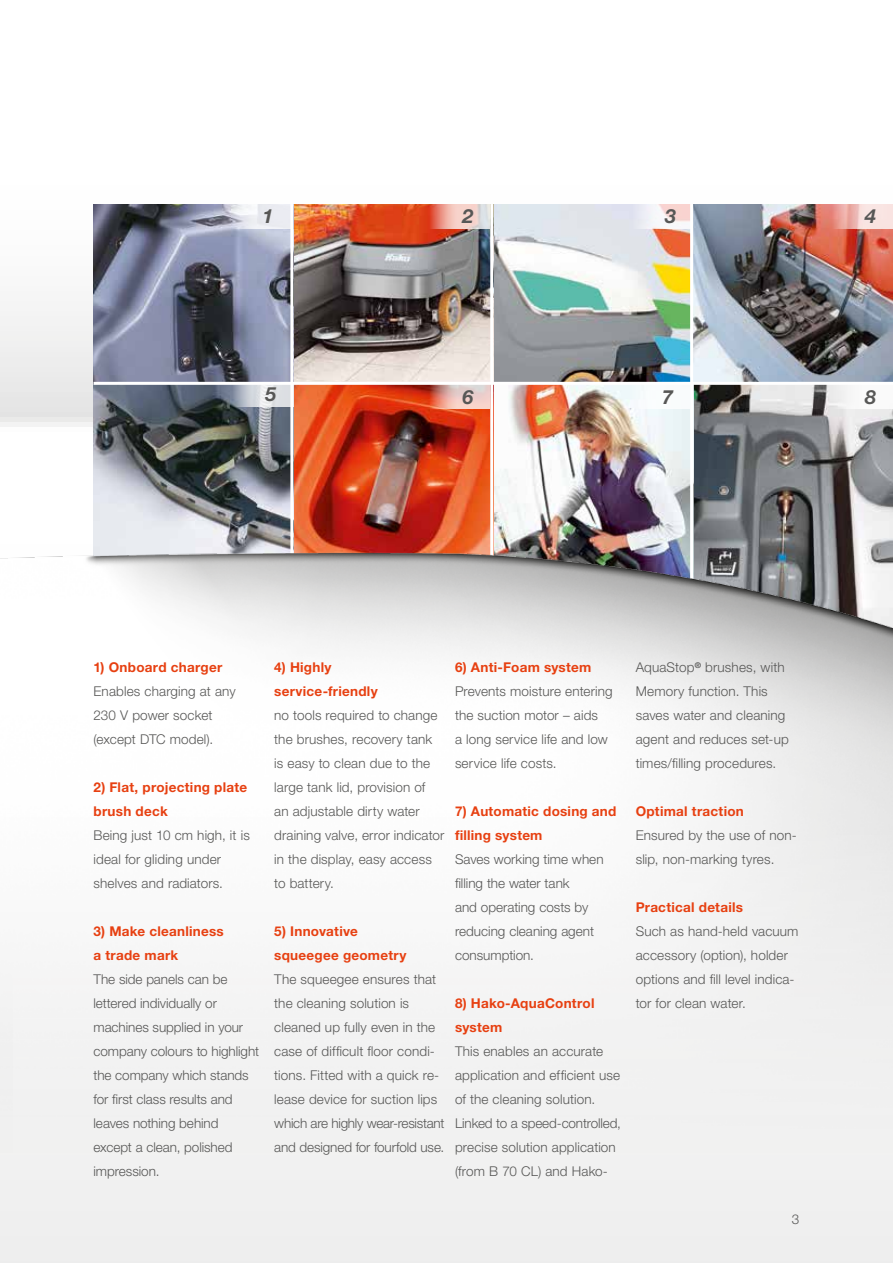
<style>
.page{position:relative;width:893px;height:1263px;background:#fff}
.page>*{position:absolute;margin:0;border:0;box-sizing:border-box;transform-origin:0 0}
.t1{font:italic 700 19.5px "Helvetica Neue LT Std";color:#575756}
.t2{font:300 13.5px/24px "Helvetica Neue LT Std";letter-spacing:.01em;color:#575756}
.t3{font:700 13.5px/24px "Helvetica Neue LT Std";letter-spacing:.02em;color:#e74011}
</style>
<div class="page">
<img style="left:293px;top:204px;width:600px;height:178px">
<img style="left:693px;top:385px;width:200px;height:134px">
<img style="left:493px;top:385px;width:197px;height:134px">
<img style="left:94px;top:385px;width:396px;height:134px">
<svg style="left:94px;top:204px;width:196px;height:178px"></svg>
<hr style="left:690px;top:204px;width:3px;height:384px;background:#fff">
<hr style="left:490px;top:204px;width:3px;height:359px;background:#fff">
<hr style="left:290px;top:204px;width:3px;height:359px;background:#fff">
<img style="left:0;top:519px;width:893px;height:744px">
<svg style="left:229px;top:204px;width:61px;height:24px"></svg>
<svg style="left:232px;top:384px;width:59px;height:22px"></svg>
<svg style="left:429px;top:204px;width:61px;height:24px"></svg>
<svg style="left:429px;top:385px;width:61px;height:24px"></svg>
<svg style="left:631px;top:204px;width:59px;height:24px"></svg>
<div style="left:628px;top:385px;width:62px;height:24px;background:#fff"></div>
<div style="left:831px;top:385px;width:62px;height:24px;background:#fff"></div>
<svg style="left:831px;top:204px;width:62px;height:24px"></svg>
<h1 class="t1" style="left:263px;top:204px;width:12px">1</h1>
<h1 class="t1" style="left:266px;top:382px;width:12px">5</h1>
<h1 class="t1" style="left:462px;top:204px;width:12px">2</h1>
<h1 class="t1" style="left:462px;top:385px;width:12px">6</h1>
<h1 class="t1" style="left:665px;top:204px;width:12px">3</h1>
<h1 class="t1" style="left:865px;top:204px;width:12px">4</h1>
<h1 class="t1" style="left:662px;top:385px;width:12px">7</h1>
<h1 class="t1" style="left:865px;top:385px;width:12px">8</h1>
<p class="t3" style="left:94px;top:655px;width:130px">1) Onboard charger</p>
<p class="t2" style="left:94px;top:679px;width:144px">Enables charging at any<br>230 V power socket (except DTC model).</p>
<p class="t3" style="left:94px;top:775px;width:155px">2) Flat, projecting plate brush deck</p>
<p class="t2" style="left:94px;top:823px;width:158px">Being just 10 cm high, it is ideal for gliding under shelves and radiators.</p>
<p class="t3" style="left:94px;top:919px;width:132px">3) Make cleanliness a trade mark</p>
<p class="t2" style="left:94px;top:967px;width:167px">The side panels can be lettered individually or machines supplied in your company colours to highlight the company which stands for first class results and leaves nothing behind except a clean, polished impression.</p>
<p class="t3" style="left:274px;top:655px;width:105px">4) Highly service-friendly</p>
<p class="t2" style="left:274px;top:703px;width:172px">no tools required to change the brushes, recovery tank is easy to clean due to the large tank lid, provision of<br>an adjustable dirty water draining valve, error indicator in the display, easy access to battery.</p>
<p class="t3" style="left:274px;top:919px;width:134px">5) Innovative squeegee geometry</p>
<p class="t2" style="left:274px;top:967px;width:172px">The squeegee ensures that the cleaning solution is cleaned up fully even in the case of difficult floor condi&shy;tions. Fitted with a quick re&shy;lease device for suction lips which are highly wear-resistant and designed for fourfold use.</p>
<p class="t3" style="left:455px;top:655px;width:138px">6) Anti-Foam system</p>
<p class="t2" style="left:455px;top:679px;width:159px">Prevents moisture entering the suction motor – aids<br>a long service life and low service life costs.</p>
<p class="t3" style="left:455px;top:799px;width:163px">7) Automatic dosing and filling system</p>
<p class="t2" style="left:455px;top:847px;width:150px">Saves working time when filling the water tank<br>and operating costs by reducing cleaning agent consumption.</p>
<p class="t3" style="left:455px;top:991px;width:141px">8) Hako-AquaControl system</p>
<p class="t2" style="left:455px;top:1039px;width:167px">This enables an accurate application and efficient use of the cleaning solution.<br>Linked to a speed-controlled, precise solution application (from B 70 CL) and Hako-</p>
<p class="t2" style="left:636px;top:655px;width:155px">AquaStop<sup>®</sup> brushes, with<br>Memory function. This saves water and cleaning agent and reduces set-up times/filling procedures.</p>
<p class="t3" style="left:636px;top:799px;width:110px">Optimal traction</p>
<p class="t2" style="left:636px;top:823px;width:162px">Ensured by the use of non&shy;slip, non-marking tyres.</p>
<p class="t3" style="left:636px;top:895px;width:109px">Practical details</p>
<p class="t2" style="left:636px;top:919px;width:164px">Such as hand-held vacuum accessory (option), holder options and fill level indica&shy;tor for clean water.</p>
<p class="t2" style="left:792px;top:1207px;width:9px">3</p>
</div>
